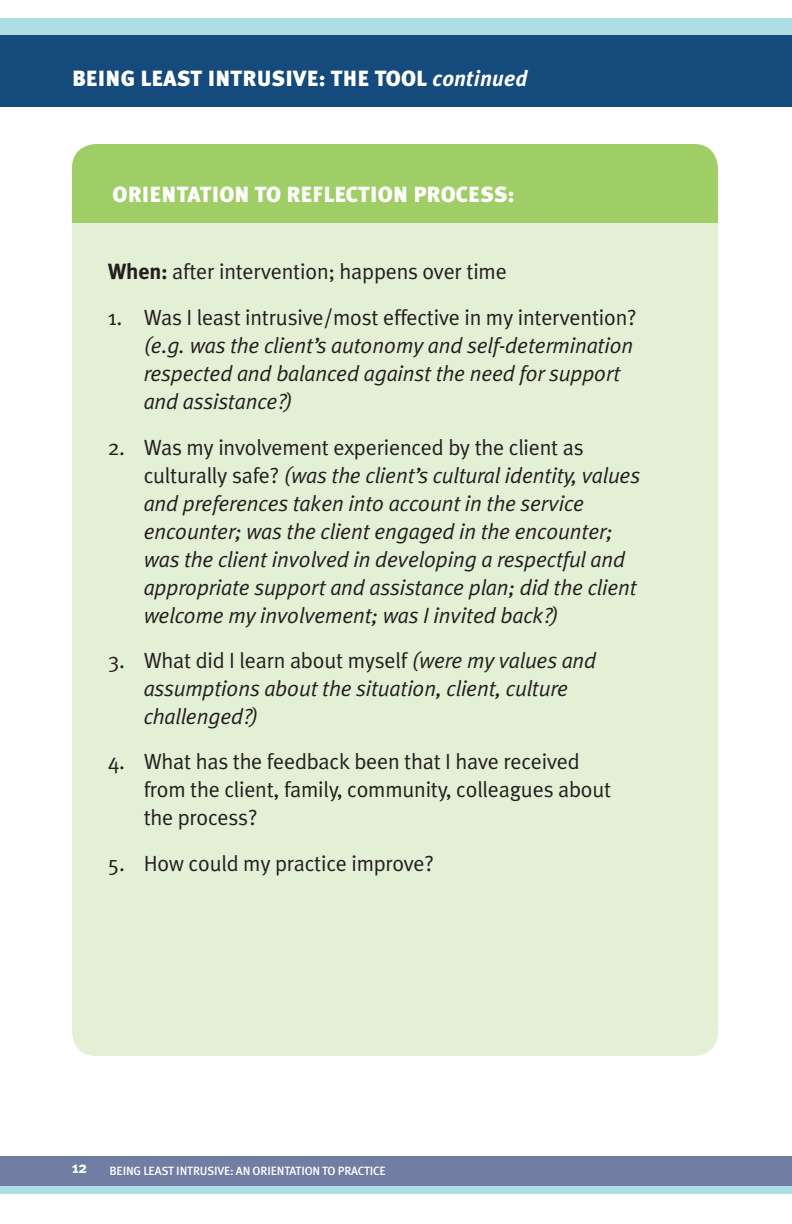
<style>
.page{position:relative;width:792px;height:1224px;background:#fff}
.page>*{position:absolute;margin:0;border:0;box-sizing:border-box;transform-origin:0 0}
.t1{font:italic 22px/28px "Meta Plus Normal";letter-spacing:-.01em;color:#231f20}
.t2{font:22px/28px "Meta Plus Normal";letter-spacing:-.01em;color:#231f20}
.t3{font:900 22px "Meta Plus";letter-spacing:.01em;color:#fff}
.t4{font:italic 700 22px "Meta Plus";letter-spacing:.01em;color:#fff}
.t5{font:700 16px "Meta Plus";color:#fff}
.t6{font:500 12px "Meta Plus";letter-spacing:-.02em;color:#fff}
.s1{font-family:"Meta Plus";font-weight:700}
.s2{font-style:normal}
</style>
<div class="page">
<div style="left:0;top:35px;width:792px;height:72px;background:#144a7c"></div>
<div style="left:0;top:18px;width:792px;height:17px;background:#aedee4"></div>
<div style="left:0;top:1156px;width:792px;height:30px;background:#717da2"></div>
<div style="left:0;top:1186px;width:792px;height:8px;background:#aedee4"></div>
<div style="left:72px;top:187px;width:646px;height:869px;background:#e4f0d5;border-radius:24px"></div>
<div style="left:72px;top:144px;width:646px;height:79px;background:#9fce66;border-radius:24px"></div>
<p class="t3" style="left:72px;top:65px;width:82px">BEING LEAST</p>
<p class="t3" style="left:208px;top:65px;width:23px">INTRUS</p>
<p class="t3" style="left:286px;top:65px;width:104px">IVE: THE TOOL</p>
<p class="t4" style="left:432px;top:65px;width:97px">continued</p>
<p class="t3" style="left:113px;top:182px;width:404px">ORI ENTATION TO REFLECTION PROCESS:</p>
<p class="t2" style="left:108px;top:257px;width:401px"><span class="s1">When:</span> after intervention; happens over time</p>
<p class="t2" style="left:108px;top:303px;width:530px">1. Was I least intrusive/most effective in my intervention?</p>
<p class="t1" style="left:144px;top:331px;width:491px">(e.g. was the client’s autonomy and self-determination respected and balanced against the need for support and assistance?)</p>
<p class="t1" style="left:144px;top:433px;width:498px;text-indent:-36px"><span class="s2">2. Was my involvement experienced by the client as culturally safe?</span> (was the client’s cultural identity, values and preferences taken into account in the service encounter; was the client engaged in the encounter; was the client involved in developing a respectful and appropriate support and assistance plan; did the client welcome my involvement; was I invited back?)</p>
<p class="t1" style="left:144px;top:646px;width:454px;text-indent:-36px"><span class="s2">3. What did I learn about myself</span> (were my values and assumptions about the situation, client, culture challenged?)</p>
<p class="t2" style="left:144px;top:747px;width:469px;text-indent:-36px">4. What has the feedback been that I have received from the client, family, community, colleagues about the process?</p>
<p class="t2" style="left:108px;top:849px;width:328px">5. How could my practice improve?</p>
<p class="t5" style="left:72px;top:1158px;width:17px">12</p>
<p class="t6" style="left:109px;top:1164px;width:278px">BEING LEAST I NTRUSIVE: AN ORIENTATION TO PRACTICE</p>
</div>
